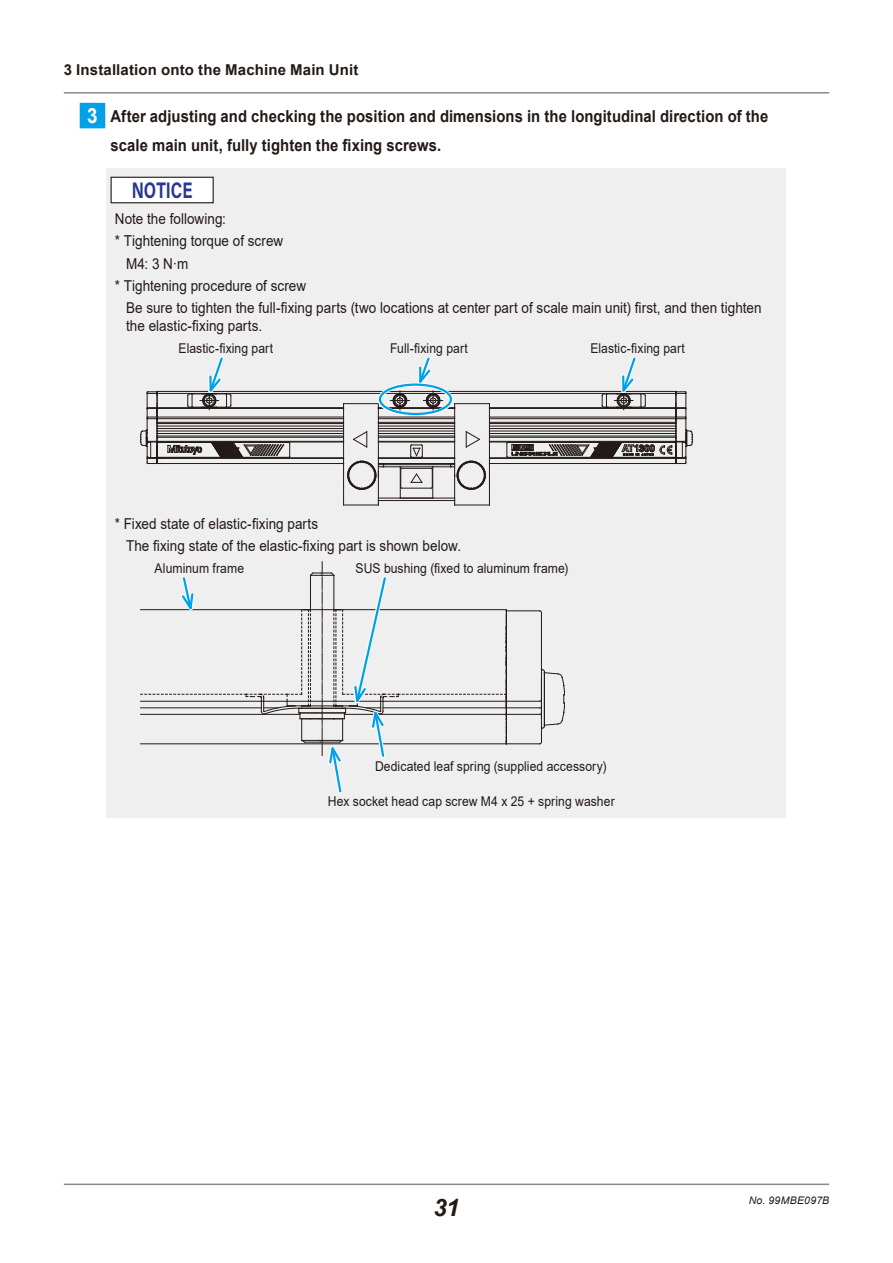
<style>
.page{position:relative;width:893px;height:1263px;background:#fff}
.page>*{position:absolute;margin:0;border:0;box-sizing:border-box;transform-origin:0 0}
.t1{font:italic 700 24px "Arial";color:#231916}
.t2{font:700 22.5px "Acumin Pro";color:#293792;scale:.72 1}
.t3{font:700 16.5px/28.8px "Arial";letter-spacing:.005em;color:#231916;scale:.9 1}
.t4{font:15px/22.2px "Arial";color:#231916;scale:.9 1}
.t5{font:700 15px "Arial";letter-spacing:.01em;color:#231916}
.t6{font:13.5px "Arial";letter-spacing:.005em;color:#231916;scale:.9 1}
.t7{font:italic 10.5px "Arial";letter-spacing:.03em;color:#231916}
.s1{font-size:21px;color:#fff}
</style>
<div class="page">
<hr style="left:64px;top:92px;width:765px;height:2px;background:#898989">
<hr style="left:64px;top:1183px;width:765px;height:2px;background:#898989">
<div style="left:80px;top:103px;width:25px;height:25px;background:#00a1e9"></div>
<div style="left:106px;top:168px;width:680px;height:649px;background:#efeff0"></div>
<div style="left:111px;top:177px;width:102px;height:26px;background:#fff"></div>
<div style="left:111px;top:177px;width:103px;height:26px;border:1px solid #231916"></div>
<hr style="left:157px;top:458px;width:187px;height:1px;background:#231916">
<hr style="left:164px;top:457px;width:180px;height:1px;background:#231916">
<hr style="left:162px;top:442px;width:182px;height:1px;background:#231916">
<hr style="left:157px;top:441px;width:187px;height:1px;background:#231916">
<hr style="left:157px;top:437px;width:187px;height:1px;background:#231916">
<hr style="left:157px;top:436px;width:187px;height:1px;background:#231916">
<hr style="left:157px;top:433px;width:187px;height:1px;background:#231916">
<hr style="left:157px;top:431px;width:187px;height:1px;background:#231916">
<hr style="left:157px;top:428px;width:187px;height:1px;background:#231916">
<hr style="left:157px;top:426px;width:187px;height:1px;background:#231916">
<hr style="left:157px;top:423px;width:187px;height:1px;background:#231916">
<hr style="left:157px;top:422px;width:187px;height:1px;background:#231916">
<hr style="left:157px;top:418px;width:187px;height:1px;background:#231916">
<hr style="left:157px;top:417px;width:187px;height:1px;background:#231916">
<hr style="left:378px;top:407px;width:77px;height:1px;background:#231916">
<hr style="left:378px;top:408px;width:77px;height:1px;background:#231916">
<hr style="left:489px;top:463px;width:184px;height:1px;background:#231916">
<hr style="left:489px;top:408px;width:187px;height:1px;background:#231916">
<hr style="left:489px;top:407px;width:187px;height:1px;background:#231916">
<hr style="left:378px;top:417px;width:77px;height:1px;background:#231916">
<hr style="left:378px;top:418px;width:77px;height:1px;background:#231916">
<hr style="left:378px;top:422px;width:77px;height:1px;background:#231916">
<hr style="left:378px;top:423px;width:77px;height:1px;background:#231916">
<hr style="left:378px;top:426px;width:77px;height:1px;background:#231916">
<hr style="left:378px;top:428px;width:77px;height:1px;background:#231916">
<hr style="left:489px;top:441px;width:187px;height:1px;background:#231916">
<hr style="left:489px;top:423px;width:187px;height:1px;background:#231916">
<hr style="left:489px;top:426px;width:187px;height:1px;background:#231916">
<hr style="left:489px;top:437px;width:187px;height:1px;background:#231916">
<hr style="left:489px;top:436px;width:187px;height:1px;background:#231916">
<hr style="left:489px;top:433px;width:187px;height:1px;background:#231916">
<hr style="left:489px;top:431px;width:187px;height:1px;background:#231916">
<hr style="left:489px;top:428px;width:187px;height:1px;background:#231916">
<hr style="left:489px;top:442px;width:182px;height:1px;background:#231916">
<hr style="left:157px;top:391px;width:519px;height:1px;background:#231916">
<hr style="left:489px;top:457px;width:180px;height:1px;background:#231916">
<hr style="left:489px;top:458px;width:187px;height:1px;background:#231916">
<hr style="left:489px;top:422px;width:187px;height:1px;background:#231916">
<hr style="left:489px;top:417px;width:187px;height:1px;background:#231916">
<hr style="left:489px;top:418px;width:187px;height:1px;background:#231916">
<hr style="left:157px;top:408px;width:187px;height:1px;background:#231916">
<hr style="left:157px;top:407px;width:187px;height:1px;background:#231916">
<hr style="left:157px;top:393px;width:519px;height:1px;background:#231916">
<hr style="left:160px;top:463px;width:184px;height:1px;background:#231916">
<hr style="left:343px;top:409px;width:1px;height:54px;background:#231916">
<hr style="left:344px;top:505px;width:34px;height:1px;background:#231916">
<hr style="left:378px;top:409px;width:1px;height:62px;background:#231916">
<hr style="left:344px;top:403px;width:34px;height:1px;background:#231916">
<hr style="left:455px;top:505px;width:34px;height:1px;background:#231916">
<hr style="left:454px;top:409px;width:1px;height:66px;background:#231916">
<hr style="left:489px;top:409px;width:1px;height:54px;background:#231916">
<hr style="left:455px;top:403px;width:34px;height:1px;background:#231916">
<svg style="left:343px;top:431px;width:147px;height:74px"></svg>
<svg style="left:140px;top:357px;width:150px;height:107px"></svg>
<svg style="left:507px;top:357px;width:186px;height:107px"></svg>
<svg style="left:418px;top:357px;width:13px;height:26px"></svg>
<svg style="left:378px;top:386px;width:75px;height:30px"></svg>
<div style="left:379px;top:383px;width:73px;height:32px;border:2px solid #00a1e9;border-radius:50%"></div>
<hr style="left:541px;top:617px;width:1px;height:53px;background:#231916">
<hr style="left:506px;top:707px;width:34px;height:1px;background:#231916">
<hr style="left:506px;top:610px;width:34px;height:1px;background:#231916">
<hr style="left:506px;top:701px;width:34px;height:1px;background:#231916">
<hr style="left:506px;top:743px;width:34px;height:1px;background:#231916">
<hr style="left:506px;top:714px;width:34px;height:1px;background:#231916">
<svg style="left:539px;top:610px;width:3px;height:7px"></svg>
<svg style="left:539px;top:669px;width:26px;height:75px"></svg>
<svg style="left:141px;top:562px;width:366px;height:232px"></svg>
<p class="t5" style="left:64px;top:59px;width:296px">3 Installation onto the Machine Main Unit</p>
<p class="t3" style="left:111px;top:102px;width:732px;text-indent:-23px"><span class="s1">3</span> After adjusting and checking the position and dimensions in the longitudinal direction of the scale main unit, fully tighten the fixing screws.</p>
<h2 class="t2" style="left:132px;top:174px;width:86px">NOTICE</h2>
<p class="t4" style="left:115px;top:208px;width:125px">Note the following:</p>
<p class="t4" style="left:115px;top:230px;width:189px">* Tightening torque of screw</p>
<p class="t4" style="left:126px;top:252px;width:71px">M4: 3 N·m</p>
<p class="t4" style="left:115px;top:274px;width:214px">* Tightening procedure of screw</p>
<p class="t4" style="left:126px;top:297px;width:708px">Be sure to tighten the full-fixing parts (two locations at center part of scale main unit) first, and then tighten</p>
<p class="t4" style="left:126px;top:315px;width:153px">the elastic-fixing parts.</p>
<p class="t6" style="left:179px;top:339px;width:107px">Elastic-fixing part</p>
<p class="t6" style="left:390px;top:339px;width:88px">Full-fixing part</p>
<p class="t6" style="left:590px;top:339px;width:107px">Elastic-fixing part</p>
<p class="t4" style="left:126px;top:512px;width:374px;text-indent:-11px">* Fixed state of elastic-fixing parts<br>The fixing state of the elastic-fixing part is shown below.</p>
<p class="t6" style="left:155px;top:559px;width:101px">Aluminum frame</p>
<p class="t6" style="left:355px;top:559px;width:238px">SUS bushing (fixed to aluminum frame)</p>
<p class="t6" style="left:375px;top:757px;width:259px">Dedicated leaf spring (supplied accessory)</p>
<p class="t6" style="left:328px;top:792px;width:320px">Hex socket head cap screw M4 x 25 + spring washer</p>
<h1 class="t1" style="left:433px;top:1191px;width:28px">31</h1>
<p class="t7" style="left:749px;top:1193px;width:82px">No. 99MBE097B</p>
</div>
